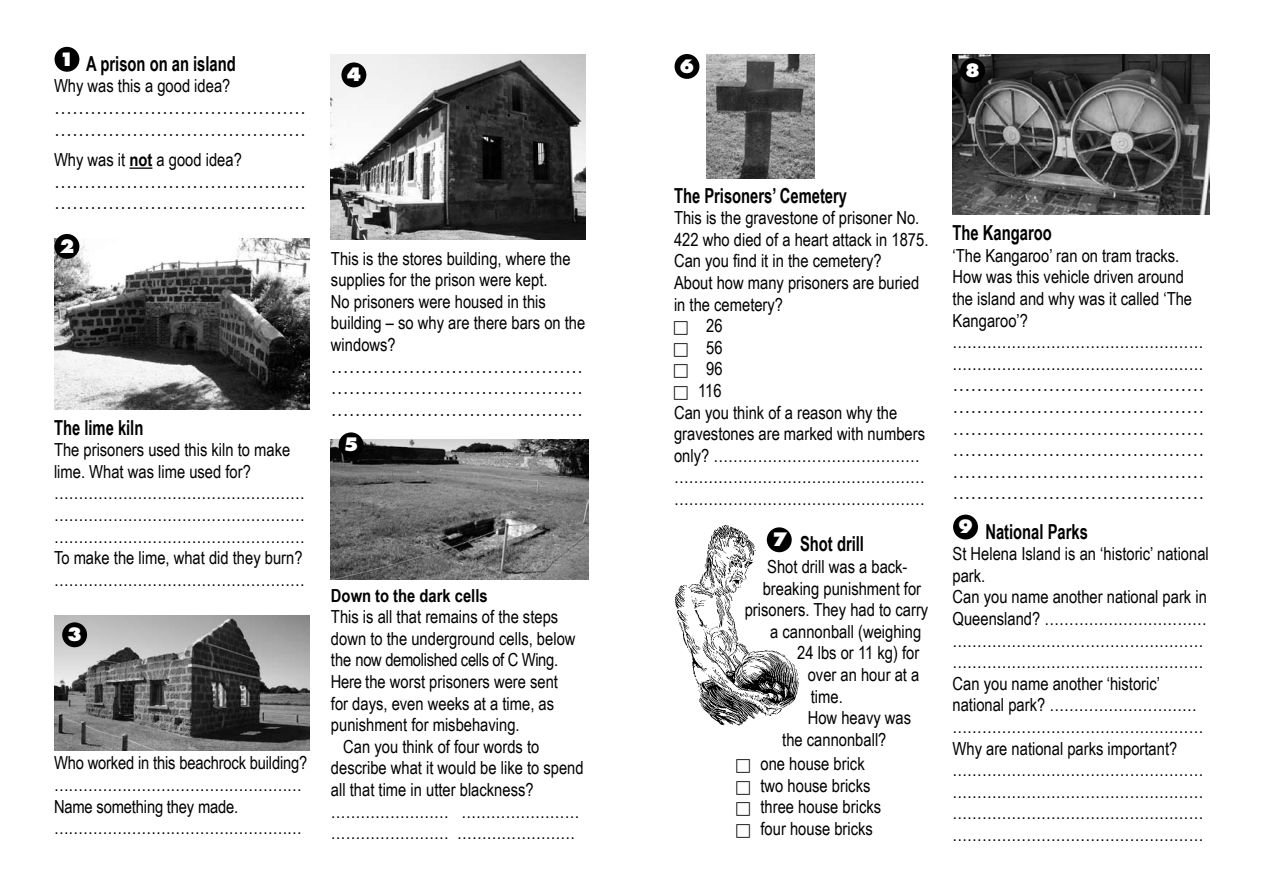
<style>
.page{position:relative;width:1263px;height:893px;background:#fff}
.page>*{position:absolute;margin:0;border:0;box-sizing:border-box;transform-origin:0 0}
.t1{font:700 20.7px "Arial Narrow";color:#000;scale:.87 1}
.t2{font:18px/21.6px "Arial Narrow";color:#000}
.t3{font:18px/21.6px "Times";color:#000;text-align:justify}
.t4{font:18px "Arial Narrow";letter-spacing:-.02em;color:#000}
.t5{font:700 18px "Arial Narrow";color:#000}
.t6{font:800 18px "Futura";color:#fff}
.s1{font-weight:700}
</style>
<div class="page">
<img style="left:331px;top:440px;width:258px;height:140px">
<div style="left:55px;top:47px;width:24px;height:25px;background:#000;border-radius:50%"></div>
<img style="left:331px;top:54px;width:254px;height:185px">
<hr style="left:129px;top:167px;width:23px;height:2px;background:#000">
<div style="left:341px;top:62px;width:25px;height:25px;background:#000;border-radius:50%"></div>
<img style="left:54px;top:239px;width:255px;height:170px">
<div style="left:55px;top:234px;width:24px;height:25px;background:#000;border-radius:50%"></div>
<img style="left:675px;top:525px;width:124px;height:200px">
<div style="left:767px;top:527px;width:25px;height:25px;background:#000;border-radius:50%"></div>
<div style="left:953px;top:515px;width:25px;height:24px;background:#000;border-radius:50%"></div>
<img style="left:706px;top:54px;width:108px;height:125px">
<div style="left:674px;top:54px;width:25px;height:25px;background:#000;border-radius:50%"></div>
<div style="left:339px;top:432px;width:24px;height:25px;background:#000;border-radius:50%"></div>
<img style="left:952px;top:54px;width:258px;height:160px">
<div style="left:960px;top:58px;width:25px;height:25px;background:#000;border-radius:50%"></div>
<img style="left:54px;top:615px;width:256px;height:135px">
<div style="left:62px;top:622px;width:25px;height:25px;background:#000;border-radius:50%"></div>
<p class="t6" style="left:59px;top:48px;width:16px">1</p>
<p class="t1" style="left:86px;top:52px;width:173px">A prison on an island</p>
<p class="t2" style="left:54px;top:75px;width:178px">Why was this a good idea?</p>
<p class="t3" style="left:54px;top:96px;width:253px">…………………………………… ……………………………………</p>
<p class="t2" style="left:54px;top:149px;width:189px">Why was it <span class="s1">not</span> a good idea?</p>
<p class="t3" style="left:54px;top:169px;width:253px">…………………………………… ……………………………………</p>
<p class="t6" style="left:59px;top:235px;width:16px">2</p>
<p class="t1" style="left:54px;top:415px;width:104px">The lime kiln</p>
<p class="t2" style="left:54px;top:439px;width:252px">The prisoners used this kiln to make lime. What was lime used for? …………………………………………… …………………………………………… ……………………………………………<br>To make the lime, what did they burn? ……………………………………………</p>
<p class="t6" style="left:67px;top:623px;width:16px">3</p>
<p class="t2" style="left:54px;top:752px;width:255px">Who worked in this beachrock building? ……………………………………………<br>Name something they made. ……………………………………………</p>
<p class="t6" style="left:346px;top:63px;width:16px">4</p>
<p class="t2" style="left:331px;top:247px;width:256px">This is the stores building, where the supplies for the prison were kept.<br>No prisoners were housed in this building – so why are there bars on the windows?</p>
<p class="t3" style="left:331px;top:354px;width:253px">…………………………………… …………………………………… ……………………………………</p>
<p class="t6" style="left:344px;top:433px;width:16px">5</p>
<p class="t5" style="left:331px;top:585px;width:158px">Down to the dark cells</p>
<p class="t2" style="left:331px;top:606px;width:229px">This is all that remains of the steps</p>
<p class="t2" style="left:331px;top:628px;width:246px">down to the underground cells, below</p>
<p class="t4" style="left:331px;top:650px;width:229px">the now demolished cells of C Wing.</p>
<p class="t2" style="left:331px;top:671px;width:229px">Here the worst prisoners were sent</p>
<p class="t2" style="left:331px;top:692px;width:225px">for days, even weeks at a time, as</p>
<p class="t2" style="left:331px;top:714px;width:190px">punishment for misbehaving.</p>
<p class="t2" style="left:343px;top:736px;width:198px">Can you think of four words to</p>
<p class="t2" style="left:331px;top:757px;width:254px">describe what it would be like to spend</p>
<p class="t2" style="left:331px;top:779px;width:204px">all that time in utter blackness?</p>
<p class="t2" style="left:331px;top:800px;width:250px">…………………… ……………………</p>
<p class="t2" style="left:331px;top:822px;width:246px">…………………… ……………………</p>
<p class="t6" style="left:679px;top:55px;width:16px">6</p>
<p class="t6" style="left:965px;top:59px;width:16px">8</p>
<p class="t1" style="left:674px;top:183px;width:200px">The Prisoners’ Cemetery</p>
<p class="t2" style="left:674px;top:207px;width:247px">This is the gravestone of prisoner No.</p>
<p class="t2" style="left:674px;top:229px;width:256px">422 who died of a heart attack in 1875.</p>
<p class="t2" style="left:674px;top:250px;width:209px">Can you find it in the cemetery?</p>
<p class="t2" style="left:674px;top:272px;width:247px">About how many prisoners are buried</p>
<p class="t2" style="left:674px;top:293px;width:111px">in the cemetery?</p>
<p class="t2" style="left:706px;top:315px;width:18px">26</p>
<p class="t2" style="left:706px;top:337px;width:18px">56</p>
<p class="t2" style="left:706px;top:358px;width:18px">96</p>
<p class="t2" style="left:698px;top:380px;width:25px">116</p>
<p class="t2" style="left:674px;top:401px;width:225px">Can you think of a reason why the</p>
<p class="t2" style="left:674px;top:423px;width:253px">gravestones are marked with numbers</p>
<p class="t2" style="left:674px;top:445px;width:248px">only? ……………………………………</p>
<p class="t2" style="left:674px;top:466px;width:252px">……………………………………………</p>
<p class="t2" style="left:674px;top:488px;width:252px">……………………………………………</p>
<p class="t6" style="left:772px;top:528px;width:16px">7</p>
<p class="t1" style="left:800px;top:532px;width:75px">Shot drill</p>
<p class="t2" style="left:767px;top:556px;width:142px">Shot drill was a back-</p>
<p class="t2" style="left:763px;top:577px;width:160px">breaking punishment for</p>
<p class="t2" style="left:745px;top:599px;width:185px">prisoners. They had to carry</p>
<p class="t2" style="left:770px;top:621px;width:152px">a cannonball (weighing</p>
<p class="t2" style="left:797px;top:642px;width:123px">24 lbs or 11 kg) for</p>
<p class="t2" style="left:808px;top:664px;width:113px">over an hour at a</p>
<p class="t2" style="left:811px;top:685px;width:33px">time.</p>
<p class="t2" style="left:808px;top:707px;width:105px">How heavy was</p>
<p class="t2" style="left:782px;top:729px;width:106px">the cannonball?</p>
<p class="t2" style="left:760px;top:753px;width:122px">one house brick two house bricks three house bricks four house bricks</p>
<p class="t1" style="left:952px;top:221px;width:116px">The Kangaroo</p>
<p class="t2" style="left:952px;top:245px;width:252px">‘The Kangaroo’ ran on tram tracks.<br>How was this vehicle driven around the island and why was it called ‘The<br>Kangaroo’? …………………………………………… ……………………………………………</p>
<p class="t3" style="left:952px;top:373px;width:253px">…………………………………… …………………………………… …………………………………… …………………………………… …………………………………… ……………………………………</p>
<p class="t6" style="left:958px;top:516px;width:16px">9</p>
<p class="t1" style="left:985px;top:519px;width:119px">National Parks</p>
<p class="t2" style="left:952px;top:543px;width:258px">St Helena Island is an ‘historic’ national park.<br>Can you name another national park in<br>Queensland? …………………………… …………………………………………… ……………………………………………<br>Can you name another ‘historic’ national park? ………………………… ……………………………………………<br>Why are national parks important? …………………………………………… …………………………………………… …………………………………………… ……………………………………………</p>
</div>
